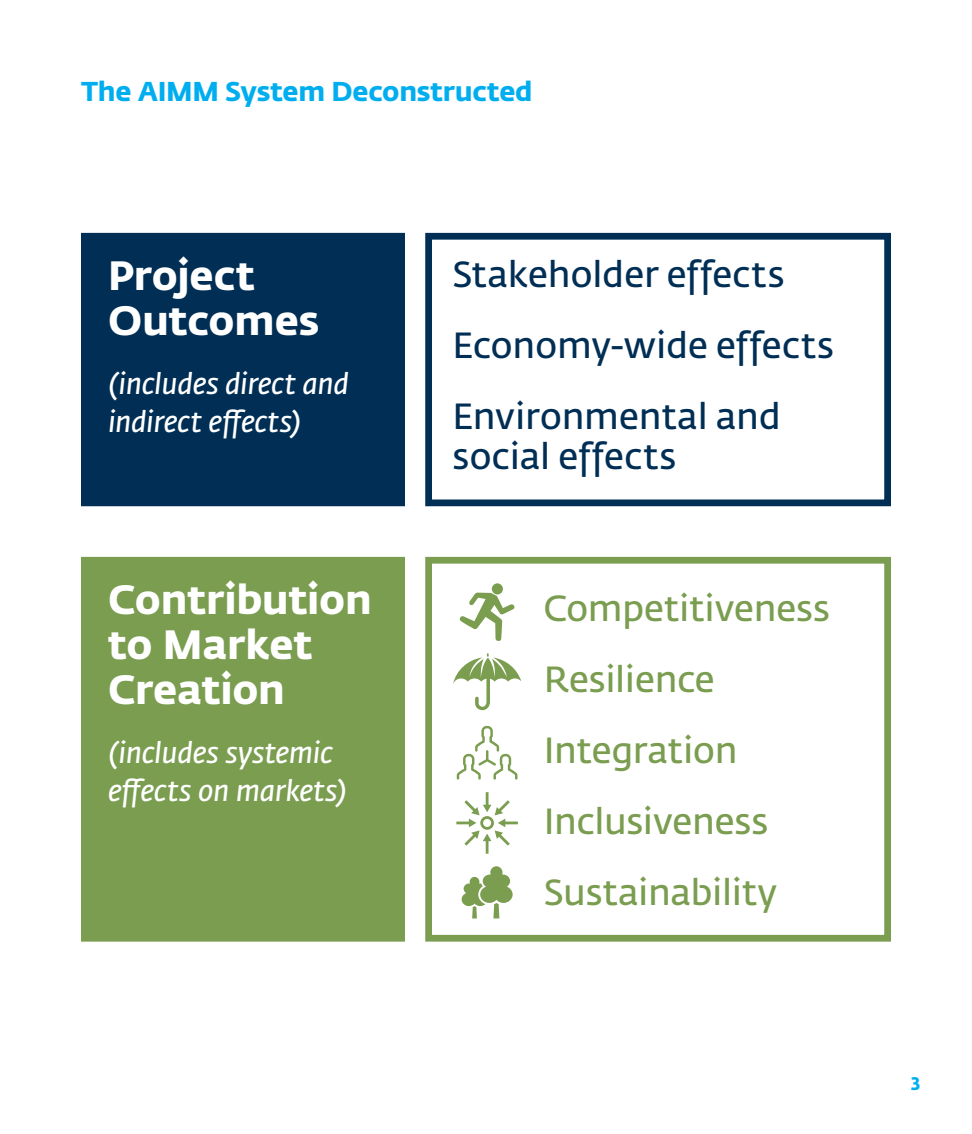
<style>
.page{position:relative;width:972px;height:1134px;background:#fff}
.page>*{position:absolute;margin:0;border:0;box-sizing:border-box;transform-origin:0 0}
.Body_Copy_12_18{font:700 40.5px/45px "Fedra Sans";letter-spacing:-.005em;color:#fff}
.Body_Copy_12_18-2{font:36px/40.5px "Fedra Sans";letter-spacing:-.015em;color:#002e54}
.Body_Copy_12_18-3{font:36px "Fedra Sans";letter-spacing:-.025em;color:#7a9d50}
.Body_Copy_12_18-4{font:italic 29.25px/38.2px "Fedra Sans";letter-spacing:-.01em;color:#fff}
.Body_Copy_12_18-5{font:700 27px "Fedra Sans";letter-spacing:-.01em;color:#00aeef}
.t1{font:700 18px "Fedra Sans";color:#00aeef}
</style>
<div class="page">
<div style="left:425px;top:233px;width:466px;height:273px;border:7px solid #002e54"></div>
<div style="left:84px;top:236px;width:318px;height:267px;background:#002e54"></div>
<div style="left:81px;top:233px;width:324px;height:273px;border:7px solid #002e54"></div>
<div style="left:425px;top:557px;width:466px;height:385px;border:7px solid #7a9d50"></div>
<div style="left:84px;top:560px;width:318px;height:378px;background:#7a9d50"></div>
<div style="left:81px;top:557px;width:324px;height:385px;border:7px solid #7a9d50"></div>
<svg style="left:459px;top:593px;width:56px;height:48px"></svg>
<div style="left:492px;top:583px;width:11px;height:11px;background:#7a9d50;border-radius:50%"></div>
<svg style="left:453px;top:653px;width:68px;height:57px"></svg>
<svg style="left:456px;top:792px;width:62px;height:62px"></svg>
<svg style="left:462px;top:866px;width:51px;height:52px"></svg>
<svg style="left:457px;top:726px;width:60px;height:54px"></svg>
<p class="Body_Copy_12_18-5" style="left:81px;top:76px;width:453px">The AIMM System Deconstructed</p>
<p class="Body_Copy_12_18" style="left:108px;top:254px;width:213px">Project<br>Outcomes</p>
<p class="Body_Copy_12_18-4" style="left:108px;top:365px;width:242px">(includes direct and indirect effects)</p>
<p class="Body_Copy_12_18" style="left:108px;top:578px;width:265px">Contribution to Market<br>Creation</p>
<p class="Body_Copy_12_18-4" style="left:108px;top:734px;width:239px">(includes systemic effects on markets)</p>
<p class="Body_Copy_12_18-2" style="left:452px;top:255px;width:334px">Stakeholder effects</p>
<p class="Body_Copy_12_18-2" style="left:452px;top:326px;width:384px">Economy-wide effects</p>
<p class="Body_Copy_12_18-2" style="left:452px;top:397px;width:330px">Environmental and social effects</p>
<p class="Body_Copy_12_18-3" style="left:543px;top:589px;width:288px">Competitiveness</p>
<p class="Body_Copy_12_18-3" style="left:543px;top:660px;width:173px">Resilience</p>
<p class="Body_Copy_12_18-3" style="left:543px;top:731px;width:196px">Integration</p>
<p class="Body_Copy_12_18-3" style="left:543px;top:801px;width:227px">Inclusiveness</p>
<p class="Body_Copy_12_18-3" style="left:543px;top:872px;width:235px">Sustainability</p>
<p class="t1" style="left:911px;top:1070px;width:11px">3</p>
</div>
